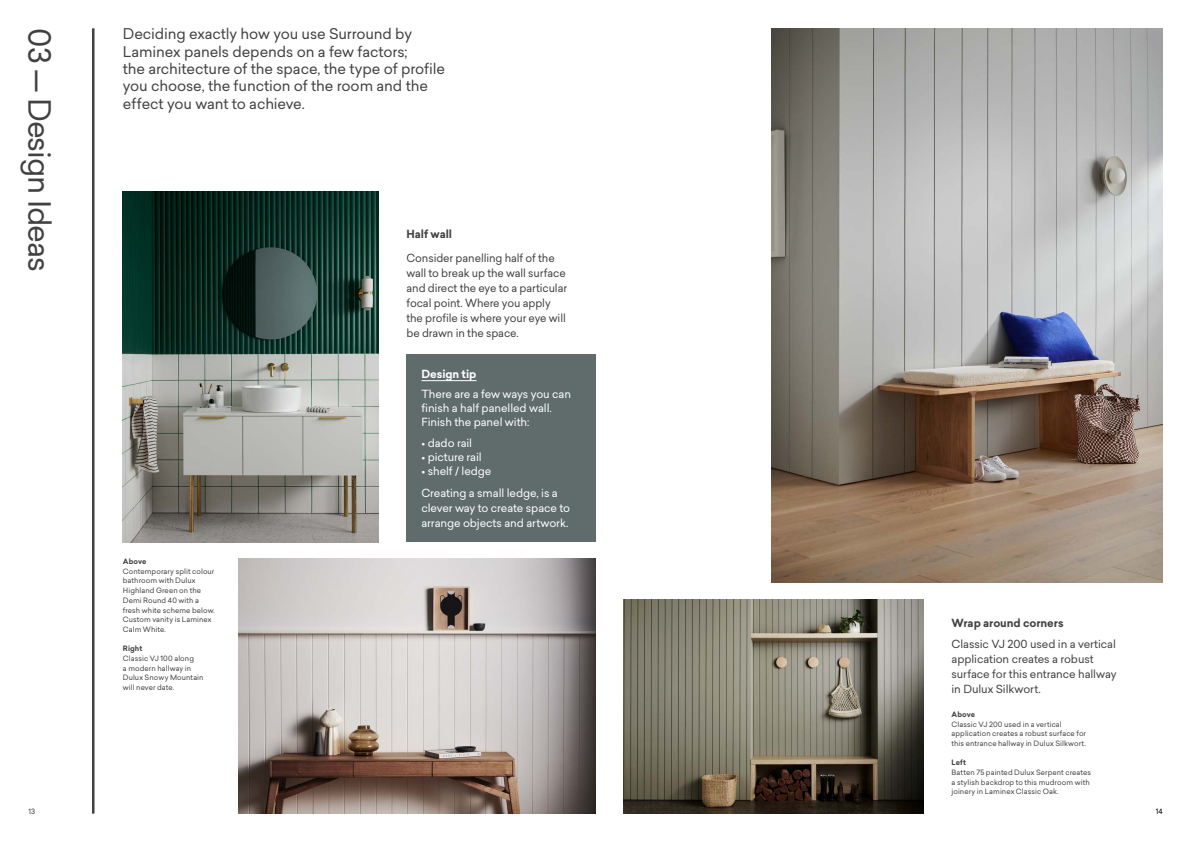
<style>
.page{position:relative;width:1191px;height:842px;background:#fff}
.page>*{position:absolute;margin:0;border:0;box-sizing:border-box;transform-origin:0 0}
.t1{font:30px "Sailec";letter-spacing:-.04em;color:#414042}
.t2{font:14.5px/17.4px "Sailec";letter-spacing:-.01em;color:#414042}
.t3{font:11px/15px "Sailec";letter-spacing:-.01em;color:#414042}
.t4{font:11px/14px "Sailec";letter-spacing:-.01em;color:#fff}
.t5{font:700 11px "Sailec";letter-spacing:-.005em;color:#414042}
.t6{font:700 11px "Sailec";letter-spacing:-.005em;color:#fff}
.t7{font:7.2px/9.7px "Sailec";letter-spacing:.01em;color:#414042}
.t8{font:700 7.2px "Sailec";letter-spacing:.015em;color:#414042}
.t9{font:7.2px "Sailec";color:#000}
</style>
<div class="page">
<hr style="left:92px;top:28px;width:2px;height:786px;background:#414042">
<img style="left:771px;top:28px;width:391px;height:554px">
<img style="left:238px;top:559px;width:357px;height:254px">
<img style="left:123px;top:191px;width:255px;height:351px">
<div style="left:406px;top:354px;width:189px;height:188px;background:#606c6c"></div>
<hr style="left:421px;top:380px;width:55px;height:1px;background:#fff">
<img style="left:624px;top:599px;width:299px;height:214px">
<h1 class="t1" style="left:60px;top:28px;width:245px;rotate:90deg">03 — Design Ideas</h1>
<h2 class="t2" style="left:123px;top:25px;width:324px">Deciding exactly how you use Surround by Laminex panels depends on a few factors;<br>the architecture of the space, the type of profile you choose, the function of the room and the effect you want to achieve.</h2>
<h3 class="t5" style="left:406px;top:226px;width:47px">Half wall</h3>
<h3 class="t3" style="left:406px;top:250px;width:162px">Consider panelling half of the wall to break up the wall surface and direct the eye to a particular focal point. Where you apply the profile is where your eye will be drawn in the space.</h3>
<h3 class="t6" style="left:421px;top:366px;width:57px">Design tip</h3>
<h3 class="t4" style="left:421px;top:387px;width:151px">There are a few ways you can finish a half panelled wall.<br>Finish the panel with:</h3>
<h3 class="t4" style="left:421px;top:436px;width:52px">• dado rail</h3>
<h3 class="t4" style="left:421px;top:450px;width:62px">• picture rail</h3>
<h3 class="t4" style="left:421px;top:460px;width:138px;line-height:21.8px">• shelf / ledge<br>Creating a small ledge, is a</h3>
<h3 class="t4" style="left:421px;top:500px;width:150px;line-height:15px">clever way to create space to arrange objects and artwork.</h3>
<p class="t8" style="left:123px;top:556px;width:25px">Above</p>
<p class="t7" style="left:123px;top:566px;width:94px">Contemporary split colour bathroom with Dulux<br>Highland Green on the<br>Demi Round 40 with a fresh white scheme below.<br>Custom vanity is Laminex<br>Calm White.</p>
<p class="t8" style="left:123px;top:643px;width:21px">Right</p>
<p class="t7" style="left:123px;top:653px;width:82px">Classic VJ 100 along<br>a modern hallway in<br>Dulux Snowy Mountain will never date.</p>
<h3 class="t5" style="left:951px;top:615px;width:114px">Wrap around corners</h3>
<h3 class="t3" style="left:951px;top:637px;width:166px">Classic VJ 200 used in a vertical application creates a robust surface for this entrance hallway in Dulux Silkwort.</h3>
<p class="t8" style="left:951px;top:709px;width:25px">Above</p>
<p class="t7" style="left:951px;top:719px;width:136px">Classic VJ 200 used in a vertical application creates a robust surface for this entrance hallway in Dulux Silkwort.</p>
<p class="t8" style="left:951px;top:757px;width:16px">Left</p>
<p class="t7" style="left:951px;top:767px;width:141px">Batten 75 painted Dulux Serpent creates a stylish backdrop to this mudroom with joinery in Laminex Classic Oak.</p>
<p class="t7" style="left:28px;top:806px;width:8px">13</p>
<p class="t9" style="left:1155px;top:806px;width:8px">14</p>
</div>
